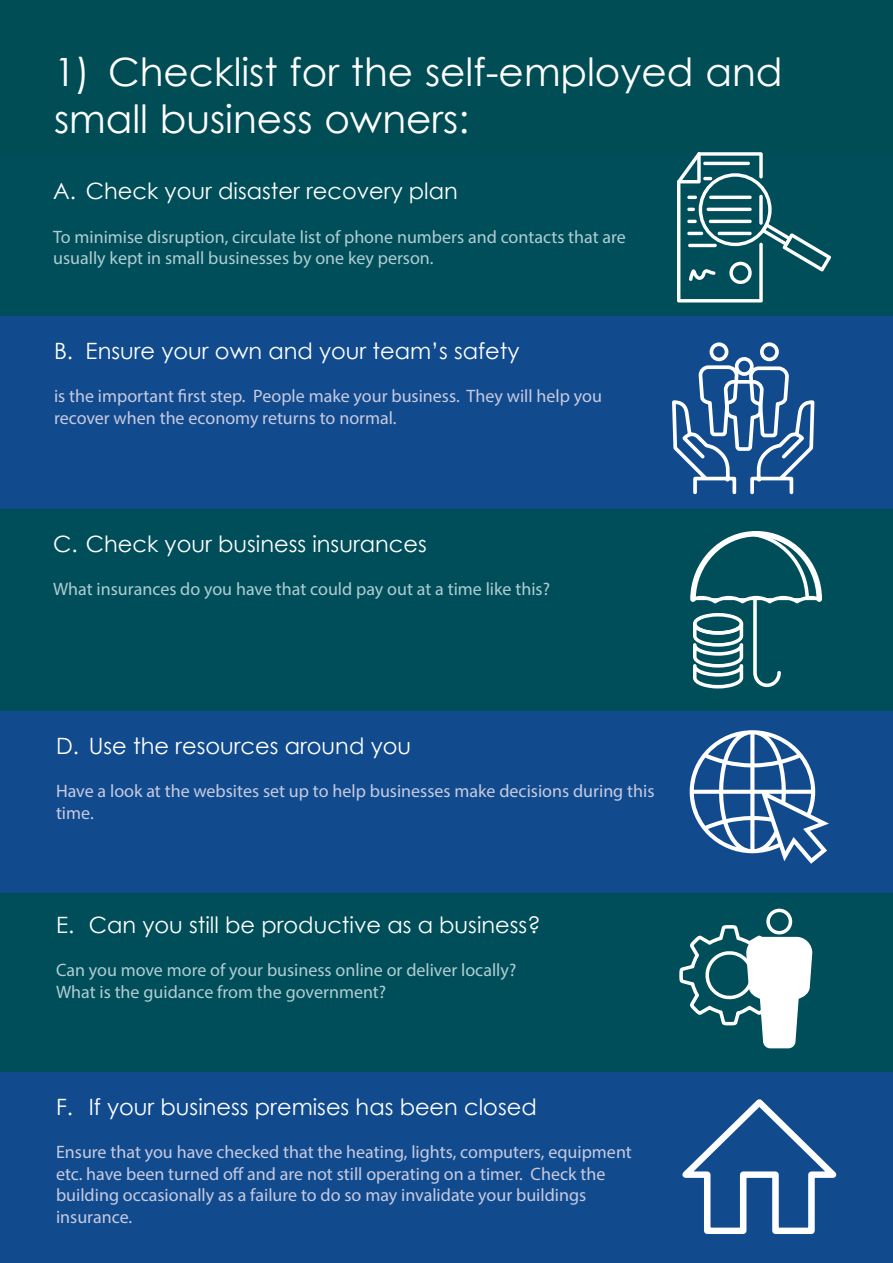
<style>
.page{position:relative;width:893px;height:1263px;background:#fff}
.page>*{position:absolute;margin:0;border:0;box-sizing:border-box;transform-origin:0 0}
.t1{font:39px/46.8px "Century Gothic";color:#fff}
.t2{font:22.5px "Century Gothic";color:#fff}
.blue{font:18px/21.6px "Myriad Pro";color:#c7cae0}
.green{font:18px/21.6px "Myriad Pro";color:#b0cdd3}
</style>
<div class="page">
<div style="left:0;top:0;width:893px;height:412px;background:#004d55"></div>
<div style="left:0;top:157px;width:893px;height:262px;background:#004e59"></div>
<div style="left:0;top:317px;width:893px;height:261px;background:#114b8e"></div>
<svg style="left:677px;top:152px;width:154px;height:150px"></svg>
<hr style="left:703px;top:162px;width:47px;height:3px;background:#fff;border-radius:2px">
<svg style="left:672px;top:342px;width:142px;height:152px"></svg>
<div style="left:0;top:509px;width:893px;height:211px;background:#004e59"></div>
<svg style="left:690px;top:532px;width:132px;height:156px"></svg>
<div style="left:0;top:891px;width:893px;height:181px;background:#004e59"></div>
<svg style="left:679px;top:909px;width:134px;height:140px"></svg>
<div style="left:0;top:711px;width:893px;height:182px;background:#114b8e"></div>
<svg style="left:690px;top:730px;width:139px;height:134px"></svg>
<div style="left:0;top:1072px;width:893px;height:191px;background:#114b8e"></div>
<svg style="left:682px;top:1099px;width:154px;height:135px"></svg>
<p class="t1" style="left:54px;top:48px;width:730px">1) Checklist for the self-employed and small business owners:</p>
<p class="t2" style="left:53px;top:176px;width:406px">A. Check your disaster recovery plan</p>
<p class="green" style="left:53px;top:225px;width:574px">To minimise disruption, circulate list of phone numbers and contacts that are usually kept in small businesses by one key person.</p>
<p class="t2" style="left:54px;top:335px;width:467px">B. Ensure your own and your team’s safety</p>
<p class="blue" style="left:54px;top:385px;width:549px">is the important first step. People make your business. They will help you recover when the economy returns to normal.</p>
<p class="t2" style="left:53px;top:528px;width:375px">C. Check your business insurances</p>
<p class="green" style="left:53px;top:578px;width:498px">What insurances do you have that could pay out at a time like this?</p>
<p class="t2" style="left:56px;top:730px;width:357px">D. Use the resources around you</p>
<p class="blue" style="left:56px;top:780px;width:600px">Have a look at the websites set up to help businesses make decisions during this time.</p>
<p class="t2" style="left:56px;top:909px;width:486px">E. Can you still be productive as a business?</p>
<p class="green" style="left:56px;top:959px;width:462px">Can you move more of your business online or deliver locally?<br>What is the guidance from the government?</p>
<p class="t2" style="left:56px;top:1091px;width:482px">F. If your business premises has been closed</p>
<p class="blue" style="left:56px;top:1141px;width:577px">Ensure that you have checked that the heating, lights, computers, equipment etc. have been turned off and are not still operating on a timer. Check the building occasionally as a failure to do so may invalidate your buildings insurance.</p>
</div>
